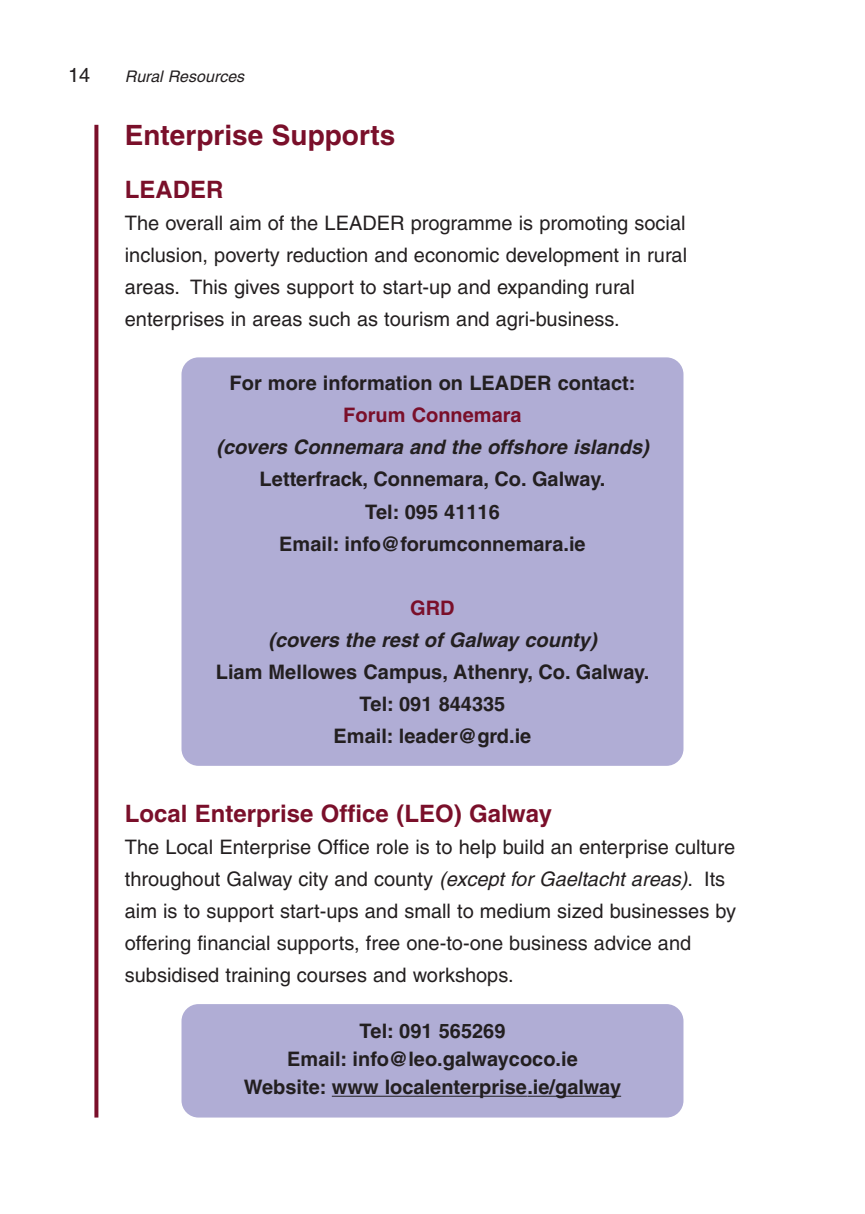
<style>
.page{position:relative;width:865px;height:1214px;background:#fff}
.page>*{position:absolute;margin:0;border:0;box-sizing:border-box;transform-origin:0 0}
.t1{font:700 28px "Helvetica";color:#7a0f2a}
.t2{font:700 24px "Helvetica";color:#7a0f2a}
.t3{font:20px/32px "Helvetica";color:#231f20}
.t4{font:700 20px/32px "Helvetica";color:#231f20;text-align:center}
.t5{font:italic 16px "Helvetica";color:#231f20}
.s1{color:#7a0f2a}
.s2{font-style:italic}
</style>
<div class="page">
<svg style="left:94px;top:125px;width:4px;height:992px;background:#882840"></svg>
<div style="left:181px;top:1003px;width:502px;height:114px;background:#b0add5;border-radius:17px"></div>
<div style="left:181px;top:357px;width:502px;height:408px;background:#b0add5;border-radius:17px"></div>
<hr style="left:332px;top:1095px;width:195px;height:1px;background:#231f20">
<hr style="left:527px;top:1095px;width:57px;height:1px;background:#231f20">
<svg style="left:583px;top:1095px;width:38px;height:1px"></svg>
<p class="t3" style="left:68px;top:59px;width:24px">14</p>
<p class="t5" style="left:125px;top:67px;width:122px">Rural Resources</p>
<p class="t1" style="left:125px;top:118px;width:272px">Enterprise Supports</p>
<p class="t2" style="left:125px;top:175px;width:100px">LEADER</p>
<p class="t3" style="left:125px;top:207px;width:564px">The overall aim of the LEADER programme is promoting social inclusion, poverty reduction and economic development in rural areas. This gives support to start-up and expanding rural enterprises in areas such as tourism and agri-business.</p>
<p class="t4" style="left:216px;top:367px;width:435px">For more information on LEADER contact:<br><span class="s1">Forum Connemara<br></span><span class="s2">(covers Connemara and the offshore islands)<br></span>Letterfrack, Connemara, Co. Galway.<br>Tel: 095 41116<br>Email: info@forumconnemara.ie</p>
<p class="t4" style="left:216px;top:591px;width:435px"><span class="s1">GRD<br></span><span class="s2">(covers the rest of Galway county)<br></span>Liam Mellowes Campus, Athenry, Co. Galway.<br>Tel: 091 844335<br>Email: leader@grd.ie</p>
<p class="t2" style="left:125px;top:798px;width:429px">Local Enterprise Office (LEO) Galway</p>
<p class="t3" style="left:125px;top:830px;width:613px">The Local Enterprise Office role is to help build an enterprise culture throughout Galway city and county <span class="s2">(except for Gaeltacht areas)</span>. Its aim is to support start-ups and small to medium sized businesses by offering financial supports, free one-to-one business advice and subsidised training courses and workshops.</p>
<p class="t4" style="left:244px;top:1016px;width:379px;line-height:28px">Tel: 091 565269<br>Email: info@leo.galwaycoco.ie<br>Website: www localenterprise.ie/galway</p>
</div>
